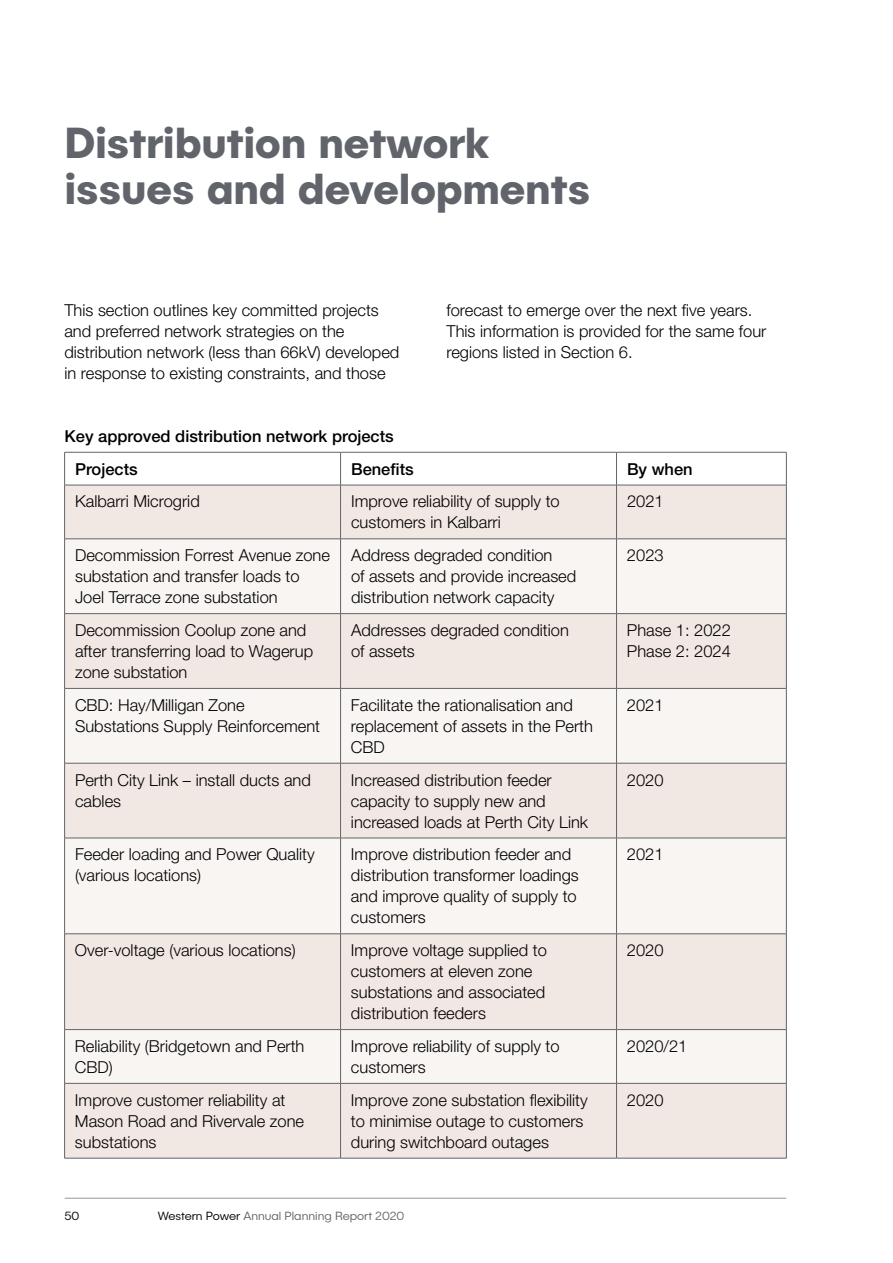
<style>
.page{position:relative;width:893px;height:1263px;background:#fff}
.page>*{position:absolute;margin:0;border:0;box-sizing:border-box;transform-origin:0 0}
.t1{font:700 43.5px/46.5px "Publica Sans";letter-spacing:-.01em;color:#61646a}
.t2{font:300 16.5px/21px "Helvetica Neue LT Std";color:#000}
.t3{font:500 16.5px/32.8px "Helvetica Neue LT Std";color:#000}
.t4{font:300 12px "Publica Sans";color:#61646a}
.t5{font:300 12px "Publica Sans";color:#000}
.s1{color:#000}
</style>
<div class="page">
<hr style="left:65px;top:1198px;width:721px;height:1px;background:#96989a">
<div style="left:65px;top:486px;width:721px;height:672px;background:#f1e8e3"></div>
<svg style="left:65px;top:540px;width:721px;height:543px;fill:#f9f5f3"></svg>
<hr style="left:64px;top:452px;width:277px;height:1px;background:#61646a">
<hr style="left:64px;top:452px;width:1px;height:33px;background:#61646a">
<hr style="left:341px;top:452px;width:275px;height:1px;background:#61646a">
<hr style="left:340px;top:452px;width:1px;height:33px;background:#61646a">
<hr style="left:616px;top:452px;width:170px;height:1px;background:#61646a">
<hr style="left:616px;top:452px;width:1px;height:33px;background:#61646a">
<hr style="left:786px;top:452px;width:1px;height:33px;background:#61646a">
<hr style="left:64px;top:485px;width:277px;height:1px;background:#61646a">
<hr style="left:64px;top:485px;width:1px;height:54px;background:#61646a">
<hr style="left:341px;top:485px;width:275px;height:1px;background:#61646a">
<hr style="left:340px;top:485px;width:1px;height:54px;background:#61646a">
<hr style="left:616px;top:485px;width:170px;height:1px;background:#61646a">
<hr style="left:616px;top:485px;width:1px;height:54px;background:#61646a">
<hr style="left:786px;top:485px;width:1px;height:54px;background:#61646a">
<hr style="left:64px;top:539px;width:277px;height:1px;background:#61646a">
<hr style="left:64px;top:539px;width:1px;height:74px;background:#61646a">
<hr style="left:341px;top:539px;width:275px;height:1px;background:#61646a">
<hr style="left:340px;top:539px;width:1px;height:74px;background:#61646a">
<hr style="left:616px;top:539px;width:170px;height:1px;background:#61646a">
<hr style="left:616px;top:539px;width:1px;height:74px;background:#61646a">
<hr style="left:786px;top:539px;width:1px;height:74px;background:#61646a">
<hr style="left:64px;top:613px;width:277px;height:1px;background:#61646a">
<hr style="left:64px;top:614px;width:1px;height:74px;background:#61646a">
<hr style="left:341px;top:613px;width:275px;height:1px;background:#61646a">
<hr style="left:340px;top:614px;width:1px;height:74px;background:#61646a">
<hr style="left:616px;top:613px;width:170px;height:1px;background:#61646a">
<hr style="left:616px;top:614px;width:1px;height:74px;background:#61646a">
<hr style="left:786px;top:614px;width:1px;height:74px;background:#61646a">
<hr style="left:64px;top:688px;width:277px;height:1px;background:#61646a">
<hr style="left:64px;top:689px;width:1px;height:74px;background:#61646a">
<hr style="left:341px;top:688px;width:275px;height:1px;background:#61646a">
<hr style="left:340px;top:689px;width:1px;height:74px;background:#61646a">
<hr style="left:616px;top:688px;width:170px;height:1px;background:#61646a">
<hr style="left:616px;top:689px;width:1px;height:74px;background:#61646a">
<hr style="left:786px;top:689px;width:1px;height:74px;background:#61646a">
<hr style="left:64px;top:763px;width:277px;height:1px;background:#61646a">
<hr style="left:64px;top:763px;width:1px;height:75px;background:#61646a">
<hr style="left:341px;top:763px;width:275px;height:1px;background:#61646a">
<hr style="left:340px;top:763px;width:1px;height:75px;background:#61646a">
<hr style="left:616px;top:763px;width:170px;height:1px;background:#61646a">
<hr style="left:616px;top:763px;width:1px;height:75px;background:#61646a">
<hr style="left:786px;top:763px;width:1px;height:75px;background:#61646a">
<hr style="left:64px;top:838px;width:277px;height:1px;background:#61646a">
<hr style="left:64px;top:838px;width:1px;height:95px;background:#61646a">
<hr style="left:341px;top:838px;width:275px;height:1px;background:#61646a">
<hr style="left:340px;top:838px;width:1px;height:95px;background:#61646a">
<hr style="left:616px;top:838px;width:170px;height:1px;background:#61646a">
<hr style="left:616px;top:838px;width:1px;height:95px;background:#61646a">
<hr style="left:786px;top:838px;width:1px;height:95px;background:#61646a">
<hr style="left:64px;top:933px;width:277px;height:1px;background:#61646a">
<hr style="left:64px;top:934px;width:1px;height:95px;background:#61646a">
<hr style="left:341px;top:933px;width:275px;height:1px;background:#61646a">
<hr style="left:340px;top:934px;width:1px;height:95px;background:#61646a">
<hr style="left:616px;top:933px;width:170px;height:1px;background:#61646a">
<hr style="left:616px;top:934px;width:1px;height:95px;background:#61646a">
<hr style="left:786px;top:934px;width:1px;height:95px;background:#61646a">
<hr style="left:64px;top:1029px;width:277px;height:1px;background:#61646a">
<hr style="left:64px;top:1030px;width:1px;height:53px;background:#61646a">
<hr style="left:341px;top:1029px;width:275px;height:1px;background:#61646a">
<hr style="left:340px;top:1030px;width:1px;height:53px;background:#61646a">
<hr style="left:616px;top:1029px;width:170px;height:1px;background:#61646a">
<hr style="left:616px;top:1030px;width:1px;height:53px;background:#61646a">
<hr style="left:786px;top:1030px;width:1px;height:53px;background:#61646a">
<hr style="left:64px;top:1083px;width:277px;height:1px;background:#61646a">
<hr style="left:64px;top:1083px;width:1px;height:75px;background:#61646a">
<hr style="left:341px;top:1083px;width:275px;height:1px;background:#61646a">
<hr style="left:340px;top:1083px;width:1px;height:75px;background:#61646a">
<hr style="left:616px;top:1083px;width:170px;height:1px;background:#61646a">
<hr style="left:616px;top:1083px;width:1px;height:75px;background:#61646a">
<hr style="left:786px;top:1083px;width:1px;height:75px;background:#61646a">
<hr style="left:64px;top:1158px;width:277px;height:1px;background:#61646a">
<hr style="left:341px;top:1158px;width:275px;height:1px;background:#61646a">
<hr style="left:616px;top:1158px;width:170px;height:1px;background:#61646a">
<h1 class="t1" style="left:64px;top:117px;width:527px">Distribution network issues and developments</h1>
<p class="t2" style="left:64px;top:300px;width:336px">This section outlines key committed projects and preferred network strategies on the distribution network (less than 66kV) developed in response to existing constraints, and those</p>
<p class="t2" style="left:446px;top:300px;width:321px">forecast to emerge over the next five years.<br>This information is provided for the same four regions listed in Section 6.</p>
<p class="t3" style="left:75px;top:419px;width:368px;text-indent:-10px">Key approved distribution network projects (cont)<br>Projects</p>
<p class="t3" style="left:351px;top:452px;width:64px">Benefits</p>
<p class="t3" style="left:627px;top:452px;width:67px">By when</p>
<p class="t2" style="left:75px;top:491px;width:126px">Kalbarri Microgrid</p>
<p class="t2" style="left:351px;top:491px;width:210px">Improve reliability of supply to customers in Kalbarri</p>
<p class="t2" style="left:627px;top:491px;width:38px">2021</p>
<p class="t2" style="left:75px;top:544px;width:256px">Decommission Forrest Avenue zone substation and transfer loads to<br>Joel Terrace zone substation</p>
<p class="t2" style="left:351px;top:544px;width:227px">Address degraded condition<br>of assets and provide increased distribution network capacity</p>
<p class="t2" style="left:627px;top:544px;width:38px">2023</p>
<p class="t2" style="left:75px;top:619px;width:240px">Decommission Coolup zone and after transferring load to Wagerup zone substation</p>
<p class="t2" style="left:351px;top:619px;width:219px">Addresses degraded condition of assets</p>
<p class="t2" style="left:627px;top:619px;width:105px">Phase 1: 2022<br>Phase 2: 2024</p>
<p class="t2" style="left:75px;top:694px;width:247px">CBD: Hay/Milligan Zone<br>Substations Supply Reinforcement</p>
<p class="t2" style="left:351px;top:694px;width:244px">Facilitate the rationalisation and replacement of assets in the Perth<br>CBD</p>
<p class="t2" style="left:627px;top:694px;width:38px">2021</p>
<p class="t2" style="left:75px;top:769px;width:237px">Perth City Link – install ducts and cables</p>
<p class="t2" style="left:351px;top:769px;width:239px">Increased distribution feeder capacity to supply new and increased loads at Perth City Link</p>
<p class="t2" style="left:627px;top:769px;width:38px">2020</p>
<p class="t2" style="left:75px;top:844px;width:241px">Feeder loading and Power Quality (various locations)</p>
<p class="t2" style="left:351px;top:844px;width:229px">Improve distribution feeder and distribution transformer loadings and improve quality of supply to customers</p>
<p class="t2" style="left:627px;top:844px;width:38px">2021</p>
<p class="t2" style="left:75px;top:939px;width:222px">Over-voltage (various locations)</p>
<p class="t2" style="left:351px;top:939px;width:197px">Improve voltage supplied to customers at eleven zone substations and associated distribution feeders</p>
<p class="t2" style="left:627px;top:939px;width:38px">2020</p>
<p class="t2" style="left:75px;top:1035px;width:231px">Reliability (Bridgetown and Perth<br>CBD)</p>
<p class="t2" style="left:351px;top:1035px;width:210px">Improve reliability of supply to customers</p>
<p class="t2" style="left:627px;top:1035px;width:62px">2020/21</p>
<p class="t2" style="left:75px;top:1089px;width:231px">Improve customer reliability at<br>Mason Road and Rivervale zone substations</p>
<p class="t2" style="left:351px;top:1089px;width:238px">Improve zone substation flexibility to minimise outage to customers during switchboard outages</p>
<p class="t2" style="left:627px;top:1089px;width:38px">2020</p>
<p class="t5" style="left:64px;top:1208px;width:17px">50</p>
<p class="t4" style="left:158px;top:1208px;width:248px"><span class="s1">Western Power</span> Annual Planning Report 2020</p>
</div>
